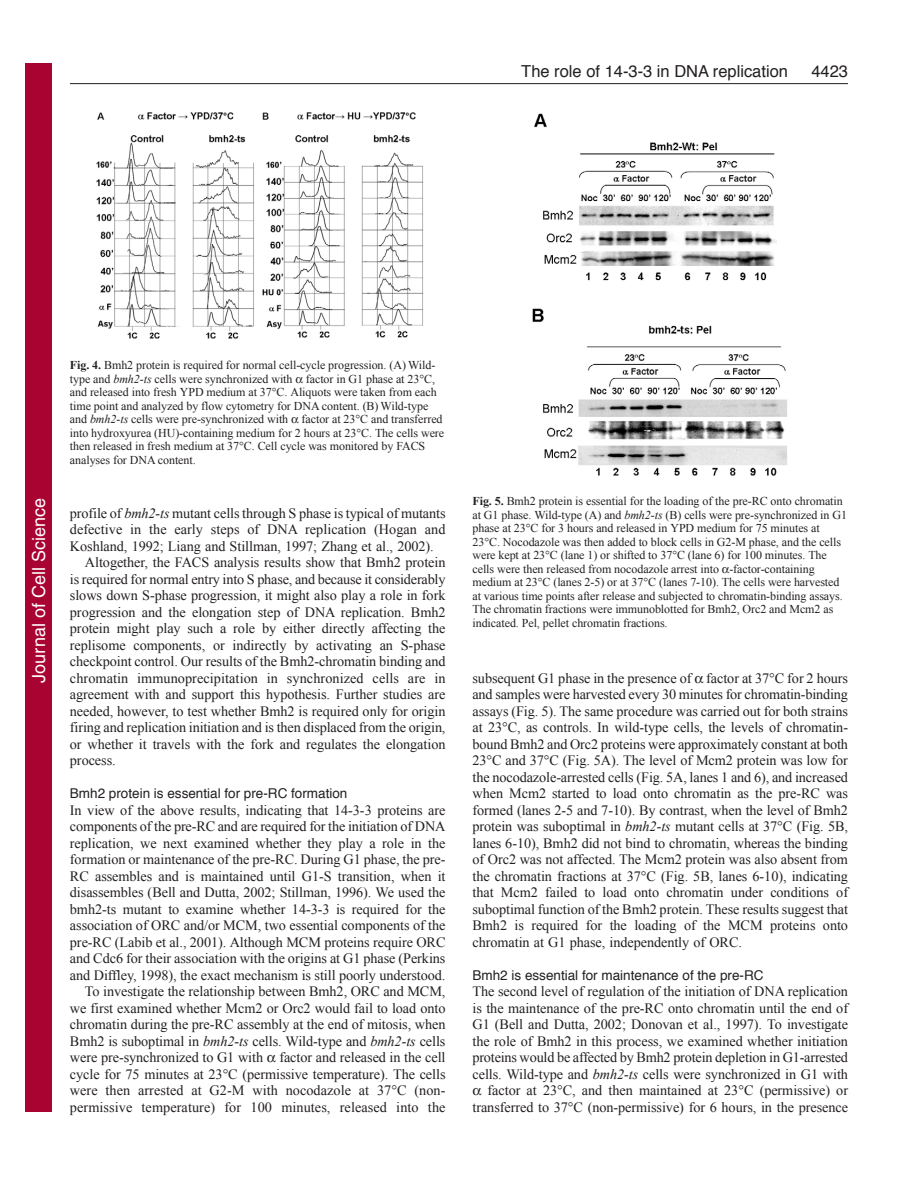
<style>
.page{position:relative;width:918px;height:1188px;background:#fff}
.page>*{position:absolute;margin:0;border:0;box-sizing:border-box;transform-origin:0 0}
.t1{font:18px "Helvetica";color:#fff}
.t2{font:16.5px "Helvetica";color:#231f20}
.t3{font:14.25px/16.5px "Times New Roman";letter-spacing:-.005em;color:#231f20;text-align:right}
.t4{font:13.5px "Helvetica";color:#231f20}
.t5{font:12px/13.5px "Times New Roman";letter-spacing:-.005em;color:#231f20}
.s1{font-weight:700}
.s2{font-style:italic}
</style>
<div class="page">
<hr style="left:70px;top:83px;width:778px;height:1px;background:#231f20">
<img style="left:96px;top:112px;width:328px;height:227px">
<img style="left:532px;top:113px;width:255px;height:363px">
<div style="left:26px;top:64px;width:26px;height:1048px;background:#a90332"></div>
<p class="t2" style="left:521px;top:64px;width:268px">The role of 14-3-3 in DNA replication</p>
<p class="t2" style="left:811px;top:64px;width:38px">4423</p>
<p class="t1" style="left:28px;top:683px;width:186px;rotate:-90deg">Journal of Cell Science</p>
<p class="t5" style="left:70px;top:359px;width:376px"><span class="s1">Fig. 4.</span> Bmh2 protein is required for normal cell-cycle progression. (A) Wild&shy;type and <span class="s2">bmh2-ts</span> cells were synchronized with factor in G1 phase at 23°C, and released into fresh YPD medium at 37°C. Aliquots were taken from each time point and analyzed by flow cytometry for DNA content. (B) Wild-type and <span class="s2">bmh2-ts</span> cells were pre-synchronized with factor at 23°C and transferred into hydroxyurea (HU)-containing medium for 2 hours at 23°C. The cells were then released in fresh medium at 37°C. Cell cycle was monitored by FACS analyses for DNA content.</p>
<p class="t3" style="left:70px;top:504px;width:377px">profile of <span class="s2">bmh2-ts</span> mutant cells through S phase is typical of mutants</p>
<p class="t3" style="left:70px;top:521px;width:377px">defective in the early steps of DNA replication (Hogan and</p>
<p class="t3" style="left:70px;top:537px;width:365px">Koshland, 1992; Liang and Stillman, 1997; Zhang et al., 2002).</p>
<p class="t3" style="left:85px;top:554px;width:362px">Altogether, the FACS analysis results show that Bmh2 protein</p>
<p class="t3" style="left:70px;top:570px;width:377px">is required for normal entry into S phase, and because it considerably</p>
<p class="t3" style="left:70px;top:587px;width:377px">slows down S-phase progression, it might also play a role in fork</p>
<p class="t3" style="left:70px;top:603px;width:377px">progression and the elongation step of DNA replication. Bmh2</p>
<p class="t3" style="left:70px;top:620px;width:377px">protein might play such a role by either directly affecting the</p>
<p class="t3" style="left:70px;top:636px;width:377px">replisome components, or indirectly by activating an S-phase</p>
<p class="t3" style="left:70px;top:653px;width:377px">checkpoint control. Our results of the Bmh2-chromatin binding and</p>
<p class="t3" style="left:70px;top:669px;width:377px">chromatin immunoprecipitation in synchronized cells are in</p>
<p class="t3" style="left:70px;top:686px;width:377px">agreement with and support this hypothesis. Further studies are</p>
<p class="t3" style="left:70px;top:702px;width:377px">needed, however, to test whether Bmh2 is required only for origin</p>
<p class="t3" style="left:70px;top:719px;width:377px">firing and replication initiation and is then displaced from the origin,</p>
<p class="t3" style="left:70px;top:735px;width:377px">or whether it travels with the fork and regulates the elongation</p>
<p class="t3" style="left:70px;top:752px;width:47px">process.</p>
<p class="t4" style="left:70px;top:788px;width:279px">Bmh2 protein is essential for pre-RC formation</p>
<p class="t3" style="left:70px;top:801px;width:377px">In view of the above results, indicating that 14-3-3 proteins are components of the pre-RC and are required for the initiation of DNA replication, we next examined whether they play a role in the formation or maintenance of the pre-RC. During G1 phase, the pre-RC assembles and is maintained until G1-S transition, when it disassembles (Bell and Dutta, 2002; Stillman, 1996). We used the bmh2-ts mutant to examine whether 14-3-3 is required for the association of ORC and/or MCM, two essential components of the pre-RC (Labib et al., 2001). Although MCM proteins require ORC and Cdc6 for their association with the origins at G1 phase (Perkins and Diffley, 1998), the exact mechanism is still poorly understood.<br>To investigate the relationship between Bmh2, ORC and MCM, we first examined whether Mcm2 or Orc2 would fail to load onto chromatin during the pre-RC assembly at the end of mitosis, when Bmh2 is suboptimal in <span class="s2">bmh2-ts</span> cells. Wild-type and <span class="s2">bmh2-ts</span> cells were pre-synchronized to G1 with factor and released in the cell cycle for 75 minutes at 23°C (permissive temperature). The cells were then arrested at G2-M with nocodazole at 37°C (non&shy;permissive temperature) for 100 minutes, released into the</p>
<p class="t5" style="left:472px;top:494px;width:376px"><span class="s1">Fig. 5.</span> Bmh2 protein is essential for the loading of the pre-RC onto chromatin at G1 phase. Wild-type (A) and <span class="s2">bmh2-ts</span> (B) cells were pre-synchronized in G1 phase at 23°C for 3 hours and released in YPD medium for 75 minutes at 23°C. Nocodazole was then added to block cells in G2-M phase, and the cells were kept at 23°C (lane 1) or shifted to 37°C (lane 6) for 100 minutes. The cells were then released from nocodazole arrest into -factor-containing medium at 23°C (lanes 2-5) or at 37°C (lanes 7-10). The cells were harvested at various time points after release and subjected to chromatin-binding assays.<br>The chromatin fractions were immunoblotted for Bmh2, Orc2 and Mcm2 as indicated. Pel, pellet chromatin fractions.</p>
<p class="t3" style="left:472px;top:669px;width:377px;text-align:justify">subsequent G1 phase in the presence of factor at 37°C for 2 hours and samples were harvested every 30 minutes for chromatin-binding assays (Fig. 5). The same procedure was carried out for both strains at 23°C, as controls. In wild-type cells, the levels of chromatin&shy;bound Bmh2 and Orc2 proteins were approximately constant at both 23°C and 37°C (Fig. 5A). The level of Mcm2 protein was low for the nocodazole-arrested cells (Fig. 5A, lanes 1 and 6), and increased when Mcm2 started to load onto chromatin as the pre-RC was formed (lanes 2-5 and 7-10). By contrast, when the level of Bmh2 protein was suboptimal in <span class="s2">bmh2-ts</span> mutant cells at 37°C (Fig. 5B, lanes 6-10), Bmh2 did not bind to chromatin, whereas the binding of Orc2 was not affected. The Mcm2 protein was also absent from the chromatin fractions at 37°C (Fig. 5B, lanes 6-10), indicating that Mcm2 failed to load onto chromatin under conditions of suboptimal function of the Bmh2 protein. These results suggest that Bmh2 is required for the loading of the MCM proteins onto chromatin at G1 phase, independently of ORC.</p>
<p class="t4" style="left:472px;top:969px;width:293px">Bmh2 is essential for maintenance of the pre-RC</p>
<p class="t3" style="left:472px;top:983px;width:377px">The second level of regulation of the initiation of DNA replication is the maintenance of the pre-RC onto chromatin until the end of G1 (Bell and Dutta, 2002; Donovan et al., 1997). To investigate the role of Bmh2 in this process, we examined whether initiation proteins would be affected by Bmh2 protein depletion in G1-arrested cells. Wild-type and <span class="s2">bmh2-ts</span> cells were synchronized in G1 with factor at 23°C, and then maintained at 23°C (permissive) or transferred to 37°C (non-permissive) for 6 hours, in the presence</p>
</div>
